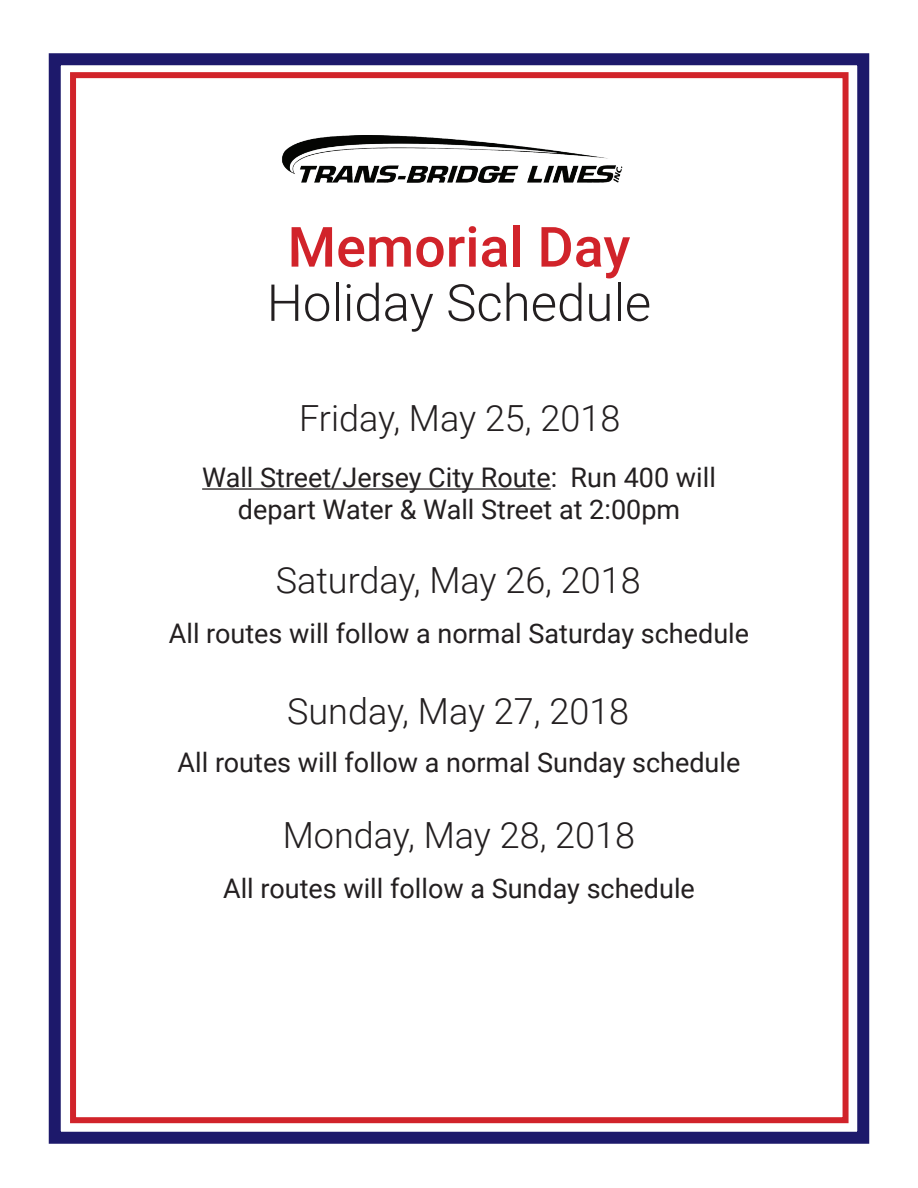
<style>
.page{position:relative;width:918px;height:1188px;background:#fff}
.page>*{position:absolute;margin:0;border:0;box-sizing:border-box;transform-origin:0 0}
.t1{font:500 55.5px "Roboto";color:#d1232a}
.t2{font:300 51px "Roboto";color:#231f20}
.t3{font:300 36px "Roboto";color:#231f20}
.t4{font:27px/32.4px "Roboto";color:#231f20;text-align:center}
</style>
<div class="page">
<div style="left:49px;top:53px;width:820px;height:1091px;border:12px solid #1d196b"></div>
<hr style="left:202px;top:488px;width:349px;height:2px;background:#231f20">
<img style="left:282px;top:136px;width:341px;height:47px">
<div style="left:70px;top:72px;width:779px;height:1051px;border:6px solid #d1232a"></div>
<h1 class="t1" style="left:288px;top:208px;width:344px">Memorial Day</h1>
<h2 class="t2" style="left:267px;top:267px;width:386px">Holiday Schedule</h2>
<h3 class="t3" style="left:299px;top:393px;width:323px">Friday, May 25, 2018</h3>
<p class="t4" style="left:202px;top:460px;width:515px">Wall Street/Jersey City Route: Run 400 will depart Water &amp; Wall Street at 2:00pm</p>
<h3 class="t3" style="left:276px;top:555px;width:366px">Saturday, May 26, 2018</h3>
<p class="t4" style="left:169px;top:616px;width:582px">All routes will follow a normal Saturday schedule</p>
<h3 class="t3" style="left:287px;top:686px;width:344px">Sunday, May 27, 2018</h3>
<p class="t4" style="left:178px;top:745px;width:564px">All routes will follow a normal Sunday schedule</p>
<h3 class="t3" style="left:283px;top:810px;width:354px">Monday, May 28, 2018</h3>
<p class="t4" style="left:223px;top:871px;width:473px">All routes will follow a Sunday schedule</p>
</div>
